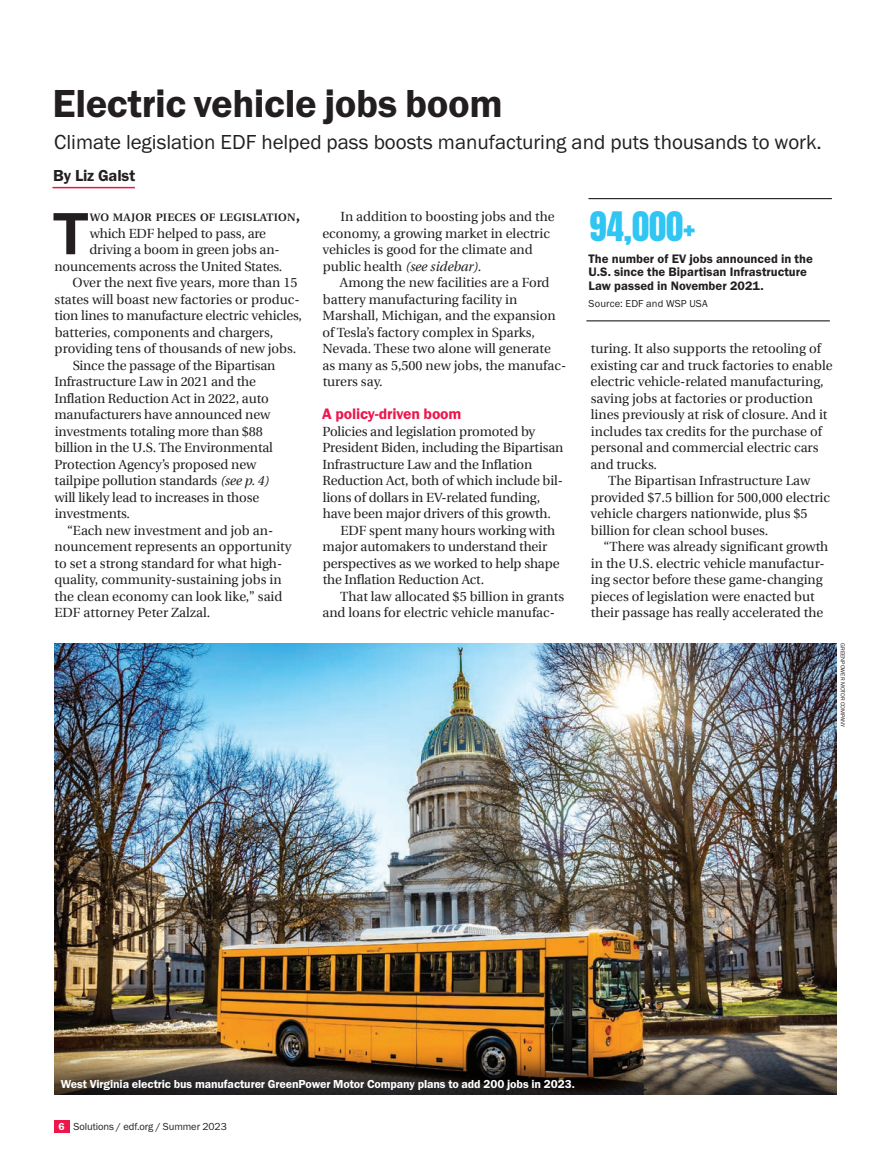
<style>
.page{position:relative;width:891px;height:1161px;background:#fff}
.page>*{position:absolute;margin:0;border:0;box-sizing:border-box;transform-origin:0 0}
.Body_copy_8_85_11_3{font:700 57.15px "Swiss 721 BT";color:#231f20;scale:1.05 1}
.Head_Franklin_Gothic{font:40.5px "Franklin Gothic URW Dem";letter-spacing:-.01em;color:#231f20}
.Sidebar_Small_No_Ind{font:34.5px "Anton";color:#30c5f3}
.Deck_Feature_NEW{font:21px "Franklin Gothic URW Boo";color:#231f20}
.Byline{font:16.5px "Franklin Gothic URW Dem";letter-spacing:-.01em;color:#231f20}
.Body_copy_Subhead_Al{font:15.75px "Franklin Gothic URW Dem";letter-spacing:-.01em;color:#ed164b}
.Body_copy_8_85_11_BA{font:13.35px/16.5px "Utopia";color:#231f20}
.Body_copy_8_85_11_No{font:13.35px/16.5px "Utopia";letter-spacing:-.01em;color:#231f20}
.Body_copy_8_85_11_3-2{font:13.35px "Utopia";letter-spacing:-.01em;color:#231f20}
.Sidebar_Small_No_Ind-2{font:12.75px/13.5px "Franklin Gothic URW Dem";color:#231f20}
.Photo_Caption_Knocko{font:12px "Franklin Gothic URW Dem";letter-spacing:-.01em;color:#fff}
.Body_copy_8_85_11_3-3{font:600 10.8px "Utopia";letter-spacing:.015em;color:#231f20;scale:1.05 1}
.FN_Sources_credit{font:10.5px "Franklin Gothic URW Boo";letter-spacing:-.01em;color:#231f20}
.FN_Sources_credit-2{font:10.5px "Franklin Gothic URW Boo";letter-spacing:.015em;color:#231f20}
.Page_Number{font:10.5px "Franklin Gothic URW Dem";color:#fff}
.Photo_Credit_Knockou{font:6px "Franklin Gothic URW Boo";color:#231f20}
.s1{font-size:15.45px}
.s2{font-style:italic}
</style>
<div class="page">
<img style="left:54px;top:643px;width:783px;height:401px">
<hr style="left:52px;top:187px;width:83px;height:1px;background:#ed164b">
<hr style="left:586px;top:321px;width:244px;height:1px;background:#000">
<hr style="left:588px;top:198px;width:244px;height:1px;background:#000">
<img style="left:54px;top:1044px;width:783px;height:51px">
<div style="left:54px;top:1120px;width:15px;height:13px;background:#ed164b"></div>
<p class="Head_Franklin_Gothic" style="left:52px;top:78px;width:452px">Electric vehicle jobs boom</p>
<p class="Deck_Feature_NEW" style="left:54px;top:129px;width:769px">Climate legislation EDF helped pass boosts manufacturing and puts thousands to work.</p>
<p class="Byline" style="left:53px;top:165px;width:84px">By Liz Galst</p>
<p class="Body_copy_8_85_11_3" style="left:53px;top:199px;width:35px">T</p>
<p class="Body_copy_8_85_11_3-3" style="left:90px;top:211px;width:202px">WO MAJOR PIECES OF LEGISLATION<span class="s1">,</span></p>
<p class="Body_copy_8_85_11_3-2" style="left:90px;top:226px;width:178px">which EDF helped to pass, are</p>
<p class="Body_copy_8_85_11_3-2" style="left:90px;top:242px;width:192px">driving a boom in green jobs an-</p>
<p class="Body_copy_8_85_11_3-2" style="left:55px;top:259px;width:229px">nouncements across the United States.</p>
<p class="Body_copy_8_85_11_BA" style="left:55px;top:275px;width:249px;text-indent:18px">Over the next five years, more than 15 states will boast new factories or produc&shy;tion lines to manufacture electric vehicles, batteries, components and chargers, providing tens of thousands of new jobs.</p>
<p class="Body_copy_8_85_11_BA" style="left:55px;top:357px;width:223px;text-indent:18px">Since the passage of the Bipartisan Infrastructure Law in 2021 and the Inflation Reduction Act in 2022, auto manufacturers have announced new investments totaling more than $88 billion in the U.S. The Environmental Protection Agency’s proposed new tailpipe pollution standards <span class="s2">(see p. 4) </span>will likely lead to increases in those investments.</p>
<p class="Body_copy_8_85_11_BA" style="left:54px;top:522px;width:239px;text-indent:13px">“Each new investment and job an&shy;nouncement represents an opportunity to set a strong standard for what high&shy;quality, community-sustaining jobs in the clean economy can look like,” said EDF attorney Peter Zalzal.</p>
<p class="Body_copy_8_85_11_BA" style="left:322px;top:209px;width:234px;text-indent:18px">In addition to boosting jobs and the economy, a growing market in electric vehicles is good for the climate and public health <span class="s2">(see sidebar)</span>.</p>
<p class="Body_copy_8_85_11_BA" style="left:322px;top:275px;width:245px;text-indent:17px">Among the new facilities are a Ford battery manufacturing facility in Marshall, Michigan, and the expansion of Tesla’s factory complex in Sparks, Nevada. These two alone will generate as many as 5,500 new jobs, the manufac&shy;turers say.</p>
<p class="Body_copy_Subhead_Al" style="left:322px;top:404px;width:141px">A policy-driven boom</p>
<p class="Body_copy_8_85_11_No" style="left:323px;top:423px;width:242px">Policies and legislation promoted by President Biden, including the Bipartisan Infrastructure Law and the Inflation Reduction Act, both of which include bil&shy;lions of dollars in EV-related funding, have been major drivers of this growth.</p>
<p class="Body_copy_8_85_11_BA" style="left:323px;top:522px;width:238px;text-indent:18px">EDF spent many hours working with major automakers to understand their perspectives as we worked to help shape the Inflation Reduction Act.</p>
<p class="Body_copy_8_85_11_BA" style="left:322px;top:588px;width:243px;text-indent:18px">That law allocated $5 billion in grants and loans for electric vehicle manufac-</p>
<p class="Sidebar_Small_No_Ind" style="left:589px;top:209px;width:107px">94,000+</p>
<p class="Sidebar_Small_No_Ind-2" style="left:589px;top:252px;width:226px">The number of EV jobs announced in the<br>U.S. since the Bipartisan Infrastructure<br>Law passed in November 2021.</p>
<p class="FN_Sources_credit-2" style="left:589px;top:297px;width:121px">Source: EDF and WSP USA</p>
<p class="Body_copy_8_85_11_BA" style="left:591px;top:341px;width:244px">turing. It also supports the retooling of existing car and truck factories to enable electric vehicle-related manufacturing, saving jobs at factories or production lines previously at risk of closure. And it includes tax credits for the purchase of personal and commercial electric cars and trucks.</p>
<p class="Body_copy_8_85_11_BA" style="left:591px;top:473px;width:241px;text-indent:18px">The Bipartisan Infrastructure Law provided $7.5 billion for 500,000 electric vehicle chargers nationwide, plus $5 billion for clean school buses.</p>
<p class="Body_copy_8_85_11_BA" style="left:591px;top:539px;width:239px;text-indent:13px">“There was already significant growth in the U.S. electric vehicle manufactur&shy;ing sector before these game-changing pieces of legislation were enacted but their passage has really accelerated the</p>
<p class="Photo_Credit_Knockou" style="left:846px;top:643px;width:86px;rotate:90deg">GREENPOWER MOTOR COMPANY</p>
<p class="Photo_Caption_Knocko" style="left:61px;top:1076px;width:516px">West Virginia electric bus manufacturer GreenPower Motor Company plans to add 200 jobs in 2023.</p>
<p class="Page_Number" style="left:59px;top:1120px;width:8px">6</p>
<p class="FN_Sources_credit" style="left:74px;top:1120px;width:155px">Solutions / edf.org / Summer 2023</p>
</div>
